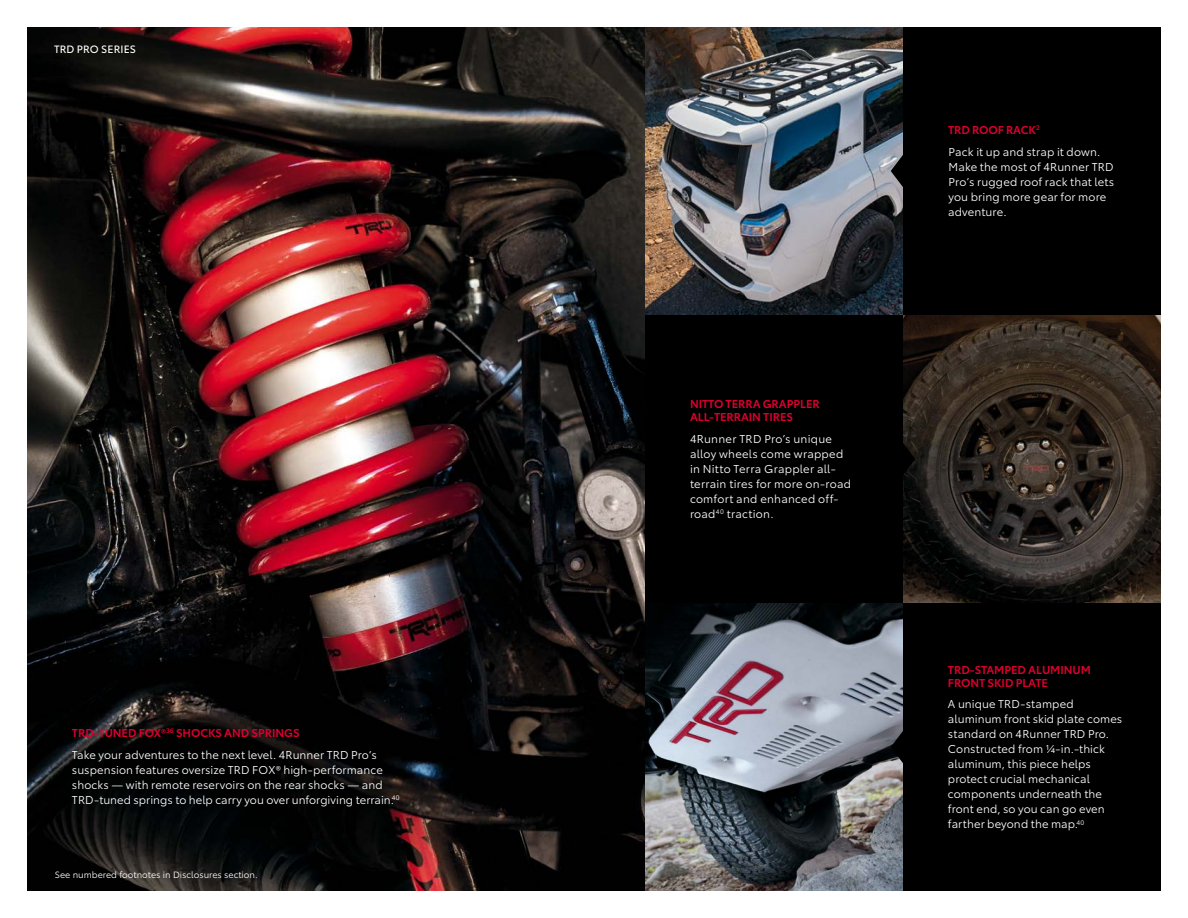
<style>
.page{position:relative;width:1188px;height:918px;background:#fff}
.page>*{position:absolute;margin:0;border:0;box-sizing:border-box;transform-origin:0 0}
.t1{font:11.25px/15px "Toyota Type";letter-spacing:.01em;color:#fff}
.t2{font:600 11.25px/12.8px "Toyota Type";letter-spacing:-.005em;color:#dc002e}
.t3{font:10.5px "Toyota Type";letter-spacing:.01em;color:#fff}
.t4{font:9px "Toyota Type";color:#fff}
.s1{font-weight:600;color:#dc002e}
</style>
<div class="page">
<img style="left:645px;top:603px;width:258px;height:288px">
<img style="left:903px;top:315px;width:258px;height:288px">
<img style="left:645px;top:27px;width:258px;height:288px">
<img style="left:27px;top:27px;width:618px;height:864px">
<div style="left:903px;top:27px;width:258px;height:288px;background:#000"></div>
<svg style="left:891px;top:153px;width:12px;height:36px"></svg>
<div style="left:903px;top:603px;width:258px;height:288px;background:#000"></div>
<svg style="left:891px;top:729px;width:12px;height:36px"></svg>
<div style="left:645px;top:315px;width:258px;height:288px;background:#000"></div>
<svg style="left:903px;top:441px;width:12px;height:36px"></svg>
<p class="t3" style="left:54px;top:41px;width:84px">TRD PRO SERIES</p>
<p class="t1" style="left:72px;top:721px;width:306px;line-height:21.8px"><span class="s1">TRD-TUNED FOX®</span><sup>36</sup> <span class="s1">SHOCKS AND SPRINGS<br></span>Take your adventures to the next level. 4Runner TRD Pro’s</p>
<p class="t1" style="left:72px;top:761px;width:329px">suspension features oversize TRD FOX® high-performance shocks — with remote reservoirs on the rear shocks — and<br>TRD-tuned springs to help carry you over unforgiving terrain.<sup>40</sup></p>
<p class="t4" style="left:55px;top:868px;width:204px">See numbered footnotes in Disclosures section.</p>
<p class="t2" style="left:690px;top:397px;width:131px">NITTO TERRA GRAPPLER<br>ALL-TERRAIN TIRES</p>
<p class="t1" style="left:690px;top:430px;width:163px">4Runner TRD Pro’s unique alloy wheels come wrapped in Nitto Terra Grappler all&shy;terrain tires for more on-road comfort and enhanced off&shy;road<sup>40</sup> traction.</p>
<p class="t1" style="left:948px;top:118px;width:154px;line-height:21.8px"><span class="s1">TRD ROOF RACK</span><sup>2<br></sup>Pack it up and strap it down.</p>
<p class="t1" style="left:948px;top:159px;width:168px">Make the most of 4Runner TRD<br>Pro’s rugged roof rack that lets you bring more gear for more adventure.</p>
<p class="t2" style="left:948px;top:662px;width:144px">TRD-STAMPED ALUMINUM<br>FRONT SKID PLATE</p>
<p class="t1" style="left:948px;top:696px;width:176px">A unique TRD-stamped aluminum front skid plate comes standard on 4Runner TRD Pro.<br>Constructed from ¼-in.-thick aluminum, this piece helps protect crucial mechanical components underneath the front end, so you can go even farther beyond the map.<sup>40</sup></p>
</div>
